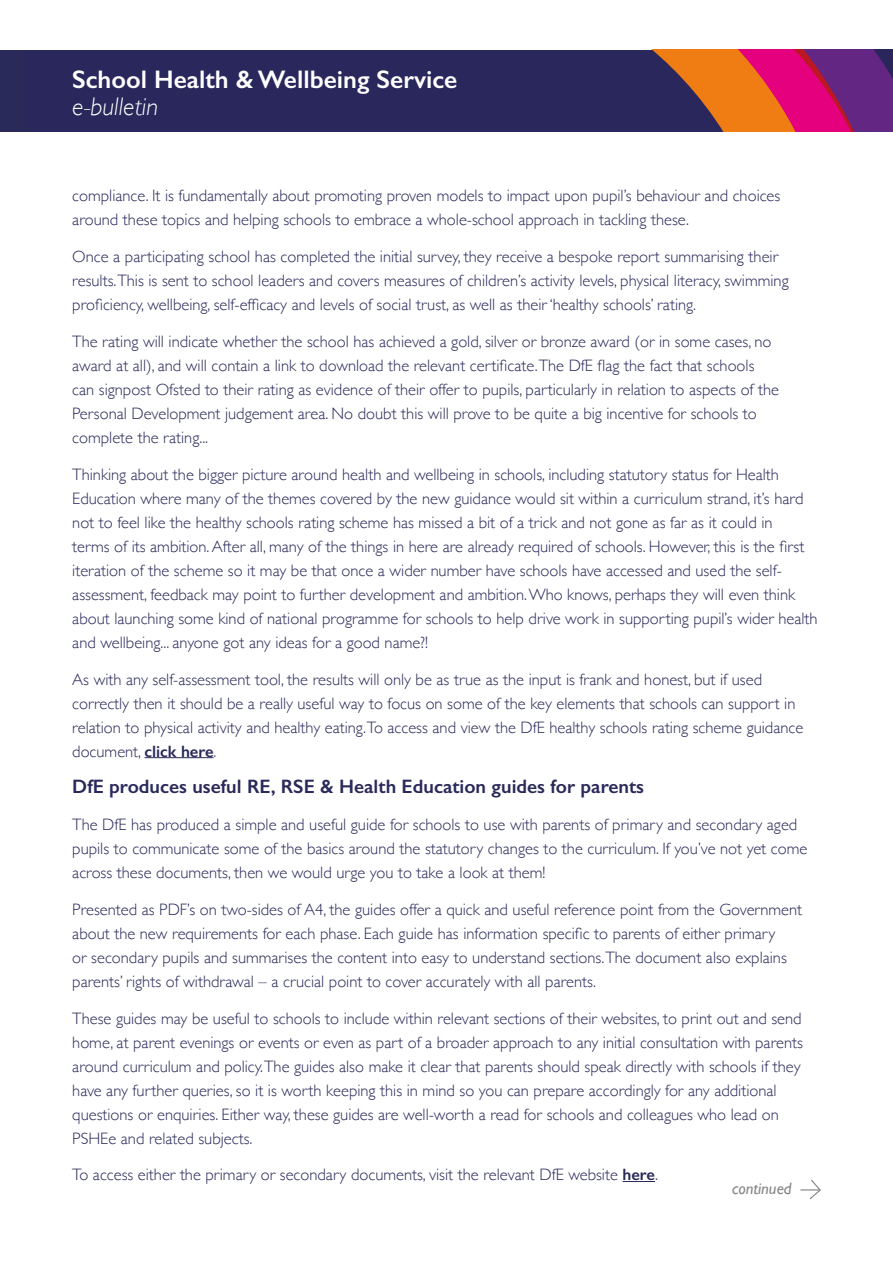
<style>
.page{position:relative;width:893px;height:1263px;background:#fff}
.page>*{position:absolute;margin:0;border:0;box-sizing:border-box;transform-origin:0 0}
.t1{font:600 25.5px "Gill Sans";color:#fff}
.t2{font:italic 300 25.5px "Gill Sans";color:#fff}
.t3{font:600 19.5px "Gill Sans";color:#29295a}
.t4{font:300 16.5px/24px "Gill Sans";color:#29295a}
.t5{font:italic 16.5px "Gill Sans";color:#878787}
.s1{font-weight:600}
</style>
<div class="page">
<div style="left:0;top:50px;width:893px;height:82px;background:#29295a"></div>
<svg style="left:652px;top:50px;width:241px;height:82px"></svg>
<svg style="left:801px;top:1179px;width:20px;height:21px"></svg>
<hr style="left:144px;top:757px;width:70px;height:1px;background:#29295a">
<hr style="left:622px;top:1181px;width:33px;height:1px;background:#29295a">
<h1 class="t1" style="left:72px;top:64px;width:387px">School Health &amp; Wellbeing Service</h1>
<h1 class="t2" style="left:72px;top:92px;width:87px">e-bulletin</h1>
<p class="t4" style="left:72px;top:183px;width:710px">compliance. It is fundamentally about promoting proven models to impact upon pupil’s behaviour and choices around these topics and helping schools to embrace a whole-school approach in tackling these.</p>
<p class="t4" style="left:72px;top:244px;width:718px">Once a participating school has completed the initial survey, they receive a bespoke report summarising their results.This is sent to school leaders and covers measures of children’s activity levels, physical literacy, swimming proficiency, wellbeing, self-efficacy and levels of social trust, as well as their ‘healthy schools’ rating.</p>
<p class="t4" style="left:72px;top:329px;width:708px">The rating will indicate whether the school has achieved a gold, silver or bronze award (or in some cases, no award at all), and will contain a link to download the relevant certificate.The DfE flag the fact that schools can signpost Ofsted to their rating as evidence of their offer to pupils, particularly in relation to aspects of the Personal Development judgement area. No doubt this will prove to be quite a big incentive for schools to complete the rating...</p>
<p class="t4" style="left:72px;top:461px;width:747px">Thinking about the bigger picture around health and wellbeing in schools, including statutory status for Health Education where many of the themes covered by the new guidance would sit within a curriculum strand, it’s hard not to feel like the healthy schools rating scheme has missed a bit of a trick and not gone as far as it could in<br>terms of its ambition. After all, many of the things in here are already required of schools. However, this is the first iteration of the scheme so it may be that once a wider number have schools have accessed and used the self&shy;assessment, feedback may point to further development and ambition. Who knows, perhaps they will even think about launching some kind of national programme for schools to help drive work in supporting pupil’s wider health and wellbeing... anyone got any ideas for a good name?!</p>
<p class="t4" style="left:72px;top:666px;width:732px">As with any self-assessment tool, the results will only be as true as the input is frank and honest, but if used correctly then it should be a really useful way to focus on some of the key elements that schools can support in relation to physical activity and healthy eating.To access and view the DfE healthy schools rating scheme guidance document, <span class="s1">click here</span>.</p>
<p class="t3" style="left:72px;top:775px;width:573px">DfE produces useful RE, RSE &amp; Health Education guides for parents</p>
<p class="t4" style="left:72px;top:812px;width:736px">The DfE has produced a simple and useful guide for schools to use with parents of primary and secondary aged pupils to communicate some of the basics around the statutory changes to the curriculum. If you’ve not yet come across these documents, then we would urge you to take a look at them!</p>
<p class="t4" style="left:72px;top:896px;width:731px">Presented as PDF’s on two-sides of A4, the guides offer a quick and useful reference point from the Government about the new requirements for each phase. Each guide has information specific to parents of either primary<br>or secondary pupils and summarises the content into easy to understand sections.The document also explains parents’ rights of withdrawal – a crucial point to cover accurately with all parents.</p>
<p class="t4" style="left:72px;top:1005px;width:732px">These guides may be useful to schools to include within relevant sections of their websites, to print out and send home, at parent evenings or events or even as part of a broader approach to any initial consultation with parents around curriculum and policy.The guides also make it clear that parents should speak directly with schools if they have any further queries, so it is worth keeping this in mind so you can prepare accordingly for any additional questions or enquiries. Either way, these guides are well-worth a read for schools and colleagues who lead on PSHEe and related subjects.</p>
<p class="t4" style="left:72px;top:1162px;width:587px">To access either the primary or secondary documents, visit the relevant DfE website <span class="s1">here</span>.</p>
<p class="t5" style="left:732px;top:1179px;width:61px">continued</p>
</div>
